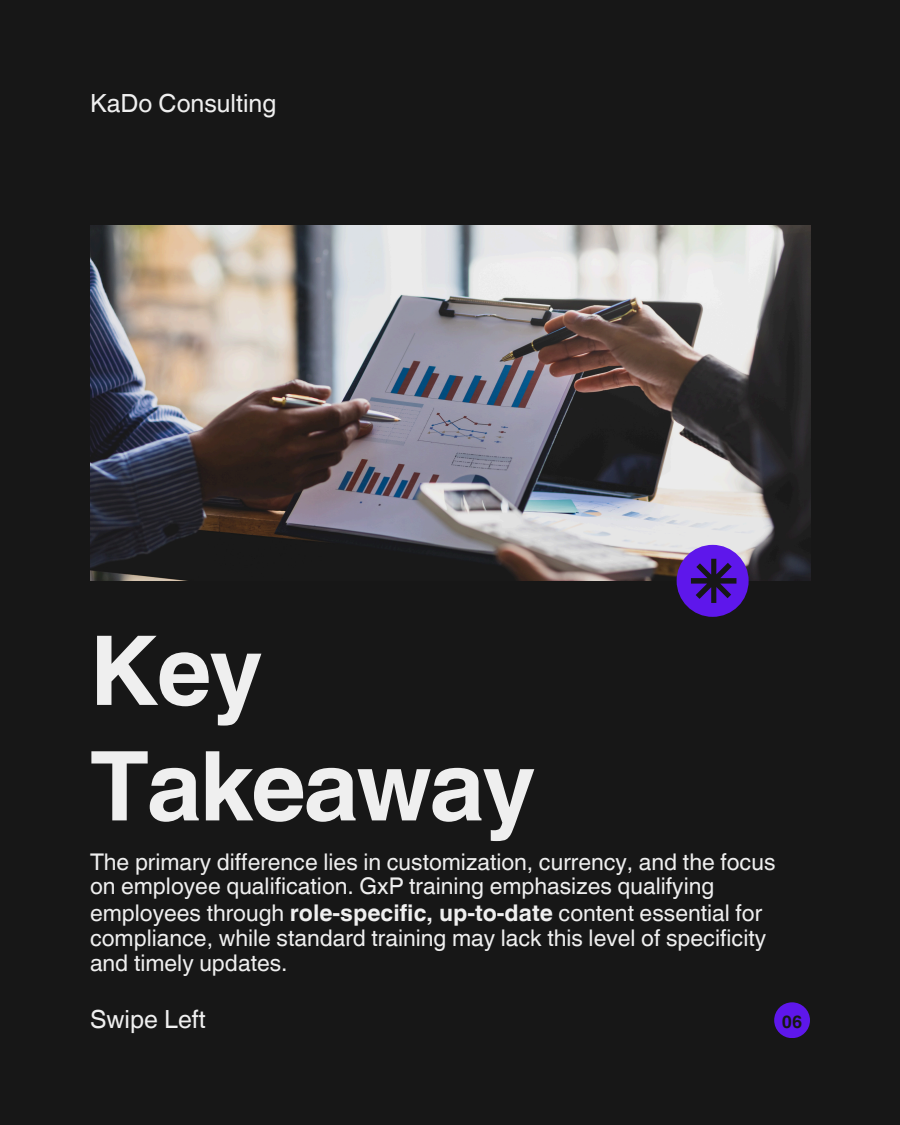
<style>
.page{position:relative;width:900px;height:1125px;background:#171717}
.page>*{position:absolute;margin:0;border:0;box-sizing:border-box;transform-origin:0 0}
.t1{font:700 96.3px/115.5px "Helvetica World";letter-spacing:-.025em;color:#efefef}
.t2{font:25px "Helvetica World";color:#efefef}
.t3{font:23px/24.8px "Helvetica World";color:#efefef}
.t4{font:700 17.8px "Helvetica World";color:#171717}
.s1{font-weight:700}
</style>
<div class="page">
<div style="left:774px;top:1002px;width:36px;height:36px;background:#5e17eb;border-radius:50%"></div>
<img style="left:90px;top:226px;width:720px;height:355px">
<div style="left:677px;top:545px;width:72px;height:72px;background:#5e17eb;border-radius:50%"></div>
<svg style="left:691px;top:559px;width:45px;height:43px"></svg>
<h1 class="t2" style="left:90px;top:89px;width:188px">KaDo Consulting</h1>
<p class="t1" style="left:90px;top:603px;width:447px">Key<br>Takeaway</p>
<p class="t3" style="left:90px;top:849px;width:687px">The primary difference lies in customization, currency, and the focus on employee qualification. GxP training emphasizes qualifying</p>
<p class="t3" style="left:90px;top:901px;width:678px">employees through <span class="s1">role-specific, up-to-date</span> content essential for compliance, while standard training may lack this level of specificity and timely updates.</p>
<p class="t2" style="left:90px;top:1004px;width:117px">Swipe Left</p>
<p class="t4" style="left:782px;top:1007px;width:22px">06</p>
</div>
